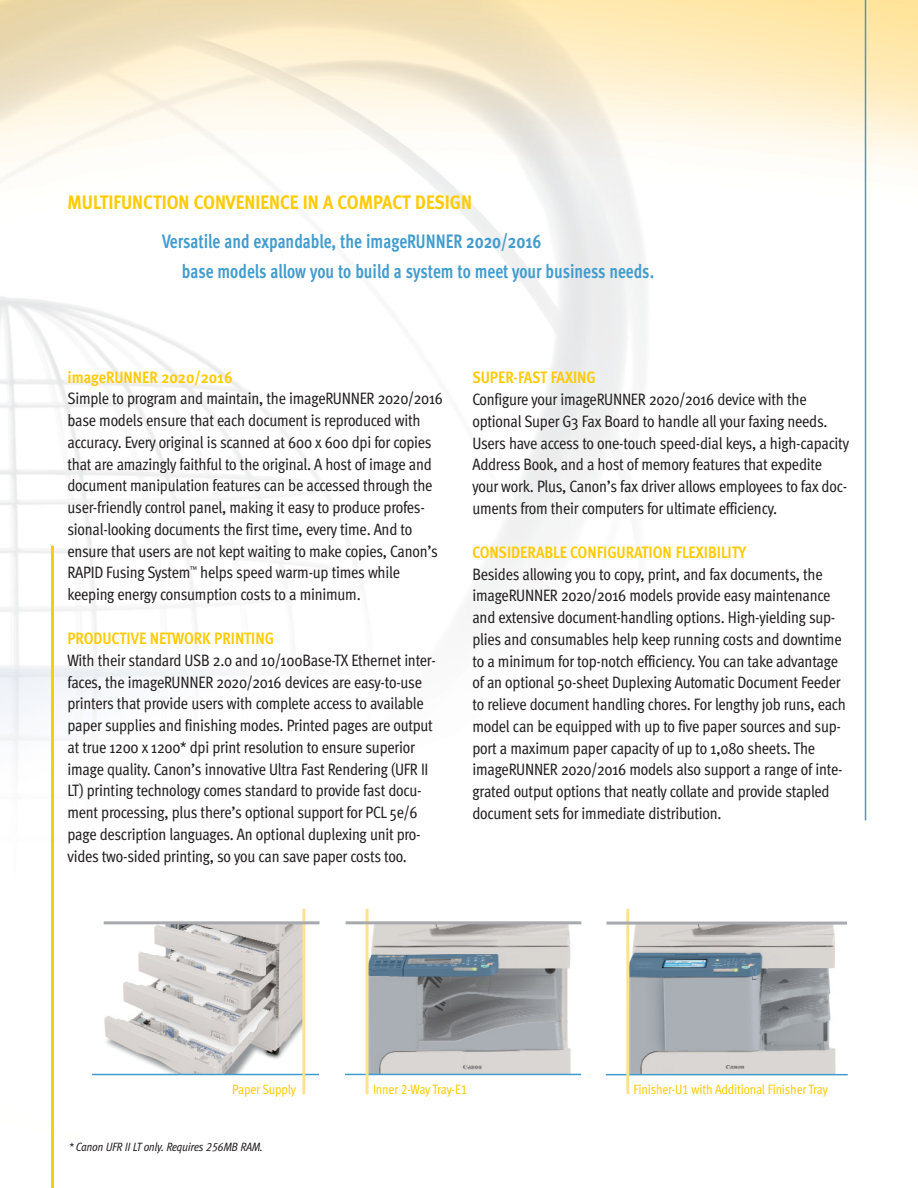
<style>
.page{position:relative;width:918px;height:1188px;background:#fff}
.page>*{position:absolute;margin:0;border:0;box-sizing:border-box;transform-origin:0 0}
.t1{font:700 19.5px/30px "Meta Cond";color:#419ccd;scale:.9 1}
.t2{font:19.5px "Meta Bold LF";color:#ffcb04;scale:.9 1}
.t3{font:16.5px/21.8px "Meta Cond";letter-spacing:-.015em;color:#231f20}
.t4{font:700 16.5px "Meta Cond";color:#ffcb04}
.t5{font:13.5px "Meta Cond Book LF";letter-spacing:-.015em;color:#ffcb04}
.t6{font:italic 12px "Meta Cond Book Lf";letter-spacing:-.015em;color:#231f20}
</style>
<div class="page">
<hr style="left:51px;top:546px;width:3px;height:642px;background:#ffcb04">
<hr style="left:865px;top:0;width:1px;height:820px;background:#419ccd">
<img style="left:98px;top:923px;width:204px;height:151px">
<hr style="left:92px;top:1074px;width:227px;height:1px;background:#419ccd">
<hr style="left:302px;top:909px;width:3px;height:185px;background:#ffe192">
<hr style="left:104px;top:921px;width:216px;height:3px;background:#a7a9ac">
<img style="left:369px;top:924px;width:208px;height:150px">
<img style="left:629px;top:923px;width:219px;height:151px">
<hr style="left:345px;top:1074px;width:236px;height:1px;background:#419ccd">
<hr style="left:366px;top:909px;width:3px;height:185px;background:#ffe192">
<hr style="left:346px;top:921px;width:235px;height:3px;background:#a7a9ac">
<hr style="left:606px;top:1074px;width:242px;height:1px;background:#419ccd">
<hr style="left:626px;top:909px;width:3px;height:185px;background:#ffe192">
<hr style="left:606px;top:922px;width:241px;height:3px;background:#a7a9ac">
<p class="t2" style="left:67px;top:196px;width:451px">MULTIFUNCTION CONVENIENCE IN A COMPACT DESIGN</p>
<p class="t1" style="left:182px;top:227px;width:526px;text-indent:-20px">Versatile and expandable, the imageRUNNER 2020/2016<br>base models allow you to build a system to meet your business needs.</p>
<p class="t4" style="left:67px;top:371px;width:166px">imageRUNNER 2020/2016</p>
<p class="t3" style="left:67px;top:389px;width:377px">Simple to program and maintain, the imageRUNNER 2020/2016 base models ensure that each document is reproduced with accuracy. Every original is scanned at 600 x 600 dpi for copies that are amazingly faithful to the original. A host of image and document manipulation features can be accessed through the user-friendly control panel, making it easy to produce profes&shy;sional-looking documents the first time, every time. And to ensure that users are not kept waiting to make copies, Canon’s RAPID Fusing System<sup>™</sup> helps speed warm-up times while keeping energy consumption costs to a minimum.</p>
<p class="t4" style="left:67px;top:632px;width:208px">PRODUCTIVE NETWORK PRINTING</p>
<p class="t3" style="left:67px;top:650px;width:370px">With their standard USB 2.0 and 10/100Base-TX Ethernet inter&shy;faces, the imageRUNNER 2020/2016 devices are easy-to-use printers that provide users with complete access to available paper supplies and finishing modes. Printed pages are output at true 1200 x 1200* dpi print resolution to ensure superior image quality. Canon’s innovative Ultra Fast Rendering (UFR II LT) printing technology comes standard to provide fast docu&shy;ment processing, plus there’s optional support for PCL 5e/6 page description languages. An optional duplexing unit pro&shy;vides two-sided printing, so you can save paper costs too.</p>
<p class="t4" style="left:472px;top:372px;width:125px">SUPER-FAST FAXING</p>
<p class="t3" style="left:472px;top:390px;width:378px">Configure your imageRUNNER 2020/2016 device with the optional Super G3 Fax Board to handle all your faxing needs.<br>Users have access to one-touch speed-dial keys, a high-capacity Address Book, and a host of memory features that expedite your work. Plus, Canon’s fax driver allows employees to fax doc&shy;uments from their computers for ultimate efficiency.</p>
<p class="t4" style="left:472px;top:546px;width:275px">CONSIDERABLE CONFIGURATION FLEXIBILITY</p>
<p class="t3" style="left:472px;top:564px;width:375px">Besides allowing you to copy, print, and fax documents, the imageRUNNER 2020/2016 models provide easy maintenance and extensive document-handling options. High-yielding sup&shy;plies and consumables help keep running costs and downtime to a minimum for top-notch efficiency. You can take advantage of an optional 50-sheet Duplexing Automatic Document Feeder to relieve document handling chores. For lengthy job runs, each model can be equipped with up to five paper sources and sup&shy;port a maximum paper capacity of up to 1,080 sheets. The imageRUNNER 2020/2016 models also support a range of inte&shy;grated output options that neatly collate and provide stapled document sets for immediate distribution.</p>
<p class="t5" style="left:232px;top:1085px;width:65px">Paper Supply</p>
<p class="t5" style="left:373px;top:1084px;width:96px">Inner 2-Way Tray-E1</p>
<p class="t5" style="left:633px;top:1085px;width:196px">Finisher-U1 with Additional Finisher Tray</p>
<p class="t6" style="left:69px;top:1142px;width:195px">* Canon UFR II LT only. Requires 256MB RAM.</p>
</div>
